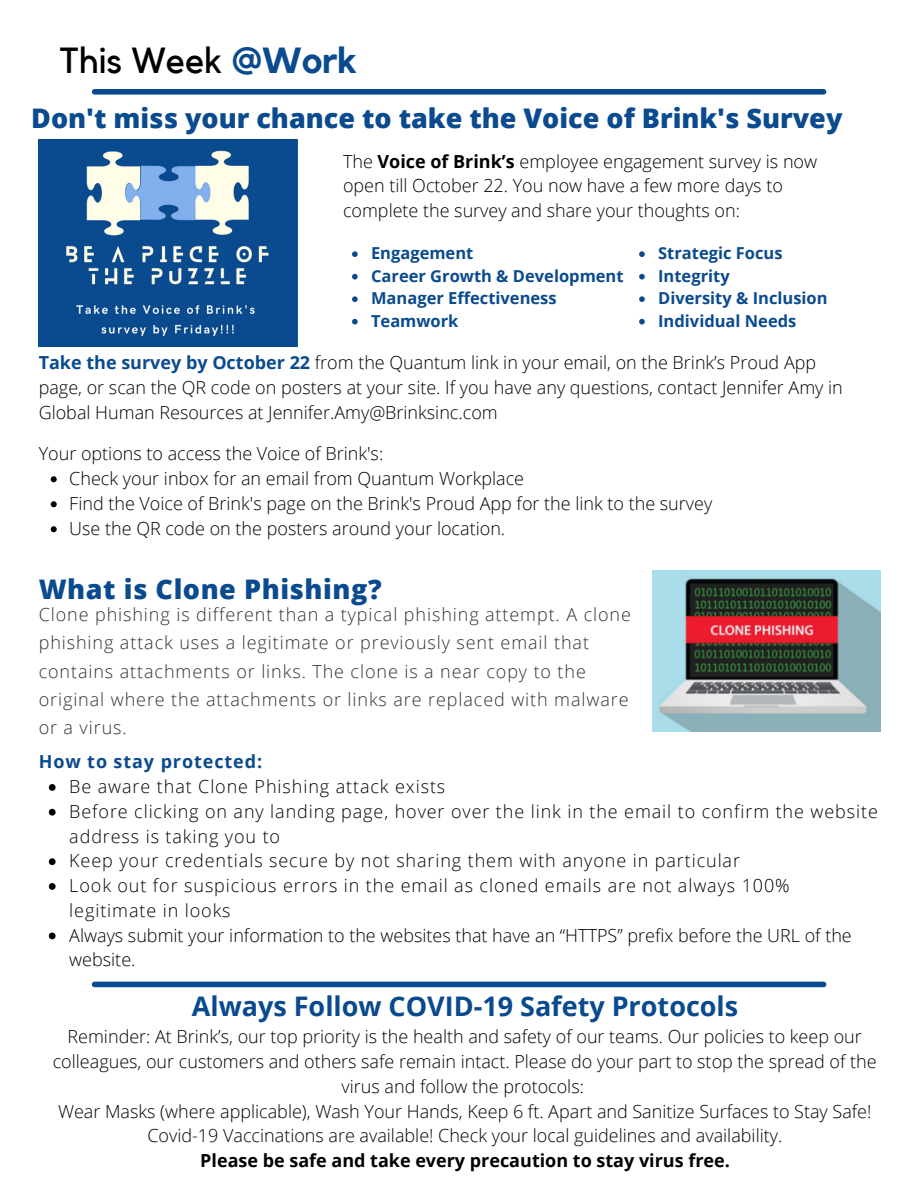
<style>
.page{position:relative;width:918px;height:1188px;background:#fff}
.page>*{position:absolute;margin:0;border:0;box-sizing:border-box;transform-origin:0 0}
.t1{font:36.15px "Kollektif";color:#000}
.t2{font:800 27px "Open Sans";color:#0a4a8e}
.t3{font:700 27px "Open Sans";color:#094a8e}
.t4{font:800 27px "Open Sans";letter-spacing:.02em;color:#0a4a8e}
.t5{font:300 18px/24.8px "Open Sans";color:#000}
.t6{font:300 18px/24.8px "Open Sans";letter-spacing:.05em;color:#000}
.t7{font:300 18px/28.2px "Open Sans";letter-spacing:.05em;color:#323232}
.t8{font:700 18px "Open Sans";color:#000}
.t9{font:700 18px "Open Sans";letter-spacing:.05em;color:#0a4a8e}
.t10{font:700 16.5px "Open Sans";color:#0a4a8e}
.s1{font-weight:700;color:#0a4a8e}
.s2{font-weight:700}
</style>
<div class="page">
<img style="left:653px;top:570px;width:227px;height:161px">
<div style="left:95px;top:89px;width:729px;height:6px;background:#0a4a8e"></div>
<div style="left:95px;top:982px;width:729px;height:5px;background:#0a4a8e"></div>
<img style="left:39px;top:139px;width:258px;height:207px">
<svg style="left:49px;top:784px;width:7px;height:7px"></svg>
<svg style="left:49px;top:809px;width:7px;height:7px"></svg>
<svg style="left:49px;top:858px;width:7px;height:7px"></svg>
<svg style="left:49px;top:883px;width:7px;height:7px"></svg>
<svg style="left:49px;top:933px;width:7px;height:6px"></svg>
<svg style="left:352px;top:251px;width:6px;height:6px"></svg>
<svg style="left:352px;top:274px;width:6px;height:5px"></svg>
<svg style="left:352px;top:296px;width:6px;height:6px"></svg>
<svg style="left:352px;top:319px;width:6px;height:5px"></svg>
<svg style="left:51px;top:476px;width:6px;height:6px"></svg>
<svg style="left:51px;top:501px;width:6px;height:6px"></svg>
<svg style="left:51px;top:526px;width:6px;height:6px"></svg>
<svg style="left:639px;top:251px;width:6px;height:6px"></svg>
<svg style="left:639px;top:274px;width:6px;height:5px"></svg>
<svg style="left:639px;top:296px;width:6px;height:6px"></svg>
<svg style="left:639px;top:319px;width:6px;height:5px"></svg>
<p class="t1" style="left:60px;top:44px;width:298px">This Week <span class="s1">@Work</span></p>
<p class="t2" style="left:31px;top:99px;width:813px">Don't miss your chance to take the Voice of Brink's Survey</p>
<p class="t5" style="left:343px;top:148px;width:476px">The <span class="s2">Voice of Brink’s</span> employee engagement survey is now open till October 22. You now have a few more days to complete the survey and share your thoughts on:</p>
<p class="t10" style="left:371px;top:242px;width:104px">Engagement</p>
<p class="t10" style="left:371px;top:264px;width:254px">Career Growth &amp; Development</p>
<p class="t10" style="left:371px;top:287px;width:187px">Manager Effectiveness</p>
<p class="t10" style="left:371px;top:309px;width:89px">Teamwork</p>
<p class="t10" style="left:658px;top:242px;width:126px">Strategic Focus</p>
<p class="t10" style="left:658px;top:264px;width:73px">Integrity</p>
<p class="t10" style="left:658px;top:287px;width:171px">Diversity &amp; Inclusion</p>
<p class="t10" style="left:658px;top:309px;width:140px">Individual Needs</p>
<p class="t5" style="left:39px;top:350px;width:806px"><span class="s1">Take the survey by October 22</span> from the Quantum link in your email, on the Brink’s Proud App page, or scan the QR code on posters at your site. If you have any questions, contact Jennifer Amy in<br>Global Human Resources at Jennifer.Amy@Brinksinc.com</p>
<p class="t5" style="left:39px;top:441px;width:346px">Your options to access the Voice of Brink's:</p>
<p class="t5" style="left:69px;top:466px;width:456px">Check your inbox for an email from Quantum Workplace</p>
<p class="t5" style="left:69px;top:491px;width:644px">Find the Voice of Brink's page on the Brink's Proud App for the link to the survey</p>
<p class="t5" style="left:69px;top:516px;width:437px">Use the QR code on the posters around your location.</p>
<p class="t4" style="left:39px;top:570px;width:344px">What is Clone Phishing?</p>
<p class="t7" style="left:39px;top:600px;width:594px">Clone phishing is different than a typical phishing attempt. A clone phishing attack uses a legitimate or previously sent email that contains attachments or links. The clone is a near copy to the original where the attachments or links are replaced with malware or a virus.</p>
<p class="t9" style="left:39px;top:749px;width:225px">How to stay protected:</p>
<p class="t6" style="left:69px;top:774px;width:378px">Be aware that Clone Phishing attack exists</p>
<p class="t6" style="left:69px;top:798px;width:810px">Before clicking on any landing page, hover over the link in the email to confirm the website address is taking you to</p>
<p class="t6" style="left:69px;top:848px;width:672px">Keep your credentials secure by not sharing them with anyone in particular</p>
<p class="t6" style="left:69px;top:873px;width:722px">Look out for suspicious errors in the email as cloned emails are not always 100% legitimate in looks</p>
<p class="t5" style="left:69px;top:922px;width:784px">Always submit your information to the websites that have an “HTTPS” prefix before the URL of the website.</p>
<p class="t3" style="left:192px;top:988px;width:548px">Always Follow COVID-19 Safety Protocols</p>
<p class="t5" style="left:53px;top:1024px;width:825px;text-align:center">Reminder: At Brink’s, our top priority is the health and safety of our teams. Our policies to keep our colleagues, our customers and others safe remain intact. Please do your part to stop the spread of the virus and follow the protocols:</p>
<p class="t5" style="left:58px;top:1098px;width:815px;text-align:center">Wear Masks (where applicable), Wash Your Hands, Keep 6 ft. Apart and Sanitize Surfaces to Stay Safe!<br>Covid-19 Vaccinations are available! Check your local guidelines and availability.</p>
<p class="t8" style="left:200px;top:1148px;width:531px">Please be safe and take every precaution to stay virus free.</p>
</div>
